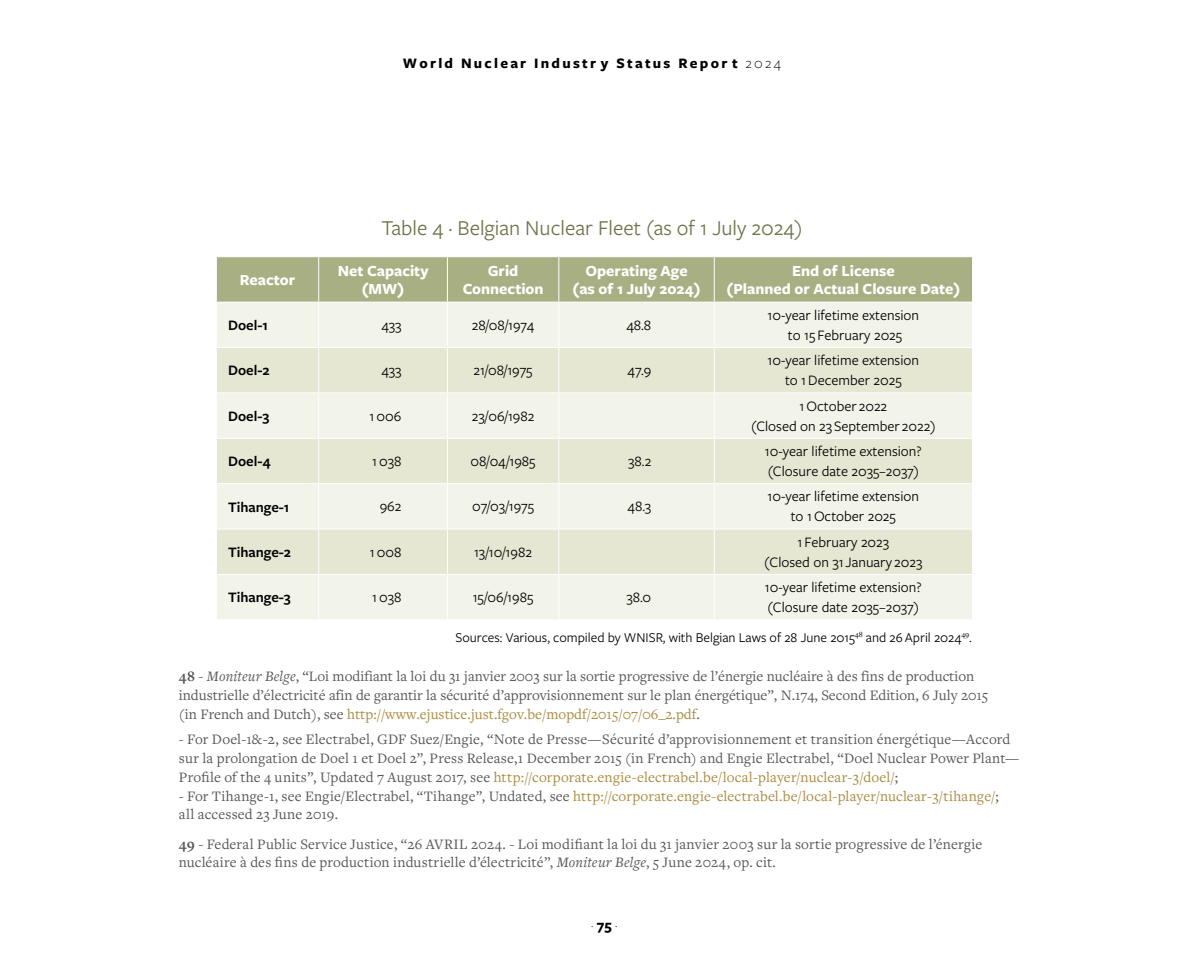
<style>
.page{position:relative;width:1187px;height:959px;background:#fff}
.page>*{position:absolute;margin:0;border:0;box-sizing:border-box;transform-origin:0 0}
.t1{font:22px "Freight Sans Pro";color:#70734a}
.t2{font:700 16px/18.4px "Freight Sans Pro";color:#fff;text-align:center}
.t3{font:15px/18.8px "Freight Text Pro";letter-spacing:.005em;color:#575756}
.t4{font:15px/20px "Freight Sans Pro";color:#000;text-align:center}
.t5{font:600 15px "Freight Sans Pro";color:#000}
.t6{font:700 15px "Freight Sans Pro";letter-spacing:.15em;color:#000}
.t7{font:300 15px "Freight Sans Pro";color:#000}
.t8{font:14px "Freight Sans Pro";color:#000}
.s1{font-weight:300}
.s2{font-weight:700}
.s3{font-style:italic}
.s4{color:#ab8a3e}
</style>
<div class="page">
<div style="left:217px;top:257px;width:754px;height:44px;background:#a8af82"></div>
<div style="left:217px;top:303px;width:754px;height:316px;background:#f2f3e9"></div>
<svg style="left:217px;top:348px;width:754px;height:226px;background:#eaebdc"></svg>
<hr style="left:318px;top:302px;width:1px;height:45px;background:#fff">
<hr style="left:447px;top:302px;width:1px;height:45px;background:#fff">
<hr style="left:558px;top:302px;width:1px;height:45px;background:#fff">
<hr style="left:713px;top:302px;width:1px;height:45px;background:#fff">
<hr style="left:216px;top:347px;width:102px;height:1px;background:#fff">
<hr style="left:318px;top:347px;width:129px;height:1px;background:#fff">
<hr style="left:318px;top:348px;width:1px;height:44px;background:#fff">
<hr style="left:447px;top:347px;width:111px;height:1px;background:#fff">
<hr style="left:447px;top:348px;width:1px;height:44px;background:#fff">
<hr style="left:558px;top:347px;width:156px;height:1px;background:#fff">
<hr style="left:558px;top:348px;width:1px;height:44px;background:#fff">
<hr style="left:714px;top:347px;width:258px;height:1px;background:#fff">
<hr style="left:713px;top:348px;width:1px;height:44px;background:#fff">
<hr style="left:216px;top:392px;width:102px;height:1px;background:#fff">
<hr style="left:318px;top:392px;width:129px;height:1px;background:#fff">
<hr style="left:318px;top:393px;width:1px;height:44px;background:#fff">
<hr style="left:447px;top:392px;width:111px;height:1px;background:#fff">
<hr style="left:447px;top:393px;width:1px;height:44px;background:#fff">
<hr style="left:558px;top:392px;width:156px;height:1px;background:#fff">
<hr style="left:558px;top:393px;width:1px;height:44px;background:#fff">
<hr style="left:714px;top:392px;width:258px;height:1px;background:#fff">
<hr style="left:713px;top:393px;width:1px;height:44px;background:#fff">
<hr style="left:216px;top:437px;width:102px;height:1px;background:#fff">
<hr style="left:318px;top:437px;width:129px;height:1px;background:#fff">
<hr style="left:318px;top:438px;width:1px;height:45px;background:#fff">
<hr style="left:447px;top:437px;width:111px;height:1px;background:#fff">
<hr style="left:447px;top:438px;width:1px;height:45px;background:#fff">
<hr style="left:558px;top:437px;width:156px;height:1px;background:#fff">
<hr style="left:558px;top:438px;width:1px;height:45px;background:#fff">
<hr style="left:714px;top:437px;width:258px;height:1px;background:#fff">
<hr style="left:713px;top:438px;width:1px;height:45px;background:#fff">
<hr style="left:216px;top:483px;width:102px;height:1px;background:#fff">
<hr style="left:318px;top:483px;width:129px;height:1px;background:#fff">
<hr style="left:318px;top:484px;width:1px;height:44px;background:#fff">
<hr style="left:447px;top:483px;width:111px;height:1px;background:#fff">
<hr style="left:447px;top:484px;width:1px;height:44px;background:#fff">
<hr style="left:558px;top:483px;width:156px;height:1px;background:#fff">
<hr style="left:558px;top:484px;width:1px;height:44px;background:#fff">
<hr style="left:714px;top:483px;width:258px;height:1px;background:#fff">
<hr style="left:713px;top:484px;width:1px;height:44px;background:#fff">
<hr style="left:216px;top:528px;width:102px;height:1px;background:#fff">
<hr style="left:318px;top:528px;width:129px;height:1px;background:#fff">
<hr style="left:318px;top:529px;width:1px;height:45px;background:#fff">
<hr style="left:447px;top:528px;width:111px;height:1px;background:#fff">
<hr style="left:447px;top:529px;width:1px;height:45px;background:#fff">
<hr style="left:558px;top:528px;width:156px;height:1px;background:#fff">
<hr style="left:558px;top:529px;width:1px;height:45px;background:#fff">
<hr style="left:714px;top:528px;width:258px;height:1px;background:#fff">
<hr style="left:713px;top:529px;width:1px;height:45px;background:#fff">
<hr style="left:216px;top:574px;width:102px;height:1px;background:#fff">
<hr style="left:318px;top:574px;width:129px;height:1px;background:#fff">
<hr style="left:318px;top:575px;width:1px;height:44px;background:#fff">
<hr style="left:447px;top:574px;width:111px;height:1px;background:#fff">
<hr style="left:447px;top:575px;width:1px;height:44px;background:#fff">
<hr style="left:558px;top:574px;width:156px;height:1px;background:#fff">
<hr style="left:558px;top:575px;width:1px;height:44px;background:#fff">
<hr style="left:714px;top:574px;width:258px;height:1px;background:#fff">
<hr style="left:713px;top:575px;width:1px;height:44px;background:#fff">
<hr style="left:318px;top:257px;width:1px;height:44px;background:#fff">
<hr style="left:447px;top:257px;width:1px;height:44px;background:#fff">
<hr style="left:558px;top:257px;width:1px;height:44px;background:#fff">
<hr style="left:713px;top:257px;width:1px;height:44px;background:#fff">
<p class="t6" style="left:403px;top:53px;width:379px">World Nuclear Industr y Status Repor t <span class="s1">2024</span></p>
<h1 class="t1" style="left:381px;top:213px;width:422px">Table 4 · Belgian Nuclear Fleet (as of 1 July 2024)</h1>
<p class="t2" style="left:240px;top:270px;width:57px">Reactor</p>
<p class="t2" style="left:337px;top:260px;width:92px">Net Capacity (MW)</p>
<p class="t2" style="left:462px;top:260px;width:82px">Grid<br>Connection</p>
<p class="t2" style="left:572px;top:260px;width:129px">Operating Age (as of 1 July 2024)</p>
<p class="t2" style="left:726px;top:260px;width:235px">End of License<br>(Planned or Actual Closure Date)</p>
<p class="t5" style="left:228px;top:315px;width:41px">Doel-1</p>
<p class="t4" style="left:381px;top:314px;width:22px">433</p>
<p class="t4" style="left:472px;top:314px;width:64px">28/08/1974</p>
<p class="t4" style="left:626px;top:314px;width:26px">48.8</p>
<p class="t4" style="left:767px;top:304px;width:153px">10-year lifetime extension to 15 February 2025</p>
<p class="t5" style="left:228px;top:360px;width:43px">Doel-2</p>
<p class="t4" style="left:381px;top:360px;width:22px">433</p>
<p class="t4" style="left:473px;top:360px;width:60px">21/08/1975</p>
<p class="t4" style="left:627px;top:360px;width:25px">47.9</p>
<p class="t4" style="left:767px;top:350px;width:153px">10-year lifetime extension to 1 December 2025</p>
<p class="t5" style="left:228px;top:405px;width:43px">Doel-3</p>
<p class="t4" style="left:369px;top:405px;width:33px">1 006</p>
<p class="t4" style="left:471px;top:405px;width:64px">23/06/1982</p>
<p class="t4" style="left:750px;top:395px;width:186px">1 October 2022<br>(Closed on 23 September 2022)</p>
<p class="t5" style="left:228px;top:451px;width:44px">Doel-4</p>
<p class="t4" style="left:372px;top:450px;width:31px">1 038</p>
<p class="t4" style="left:470px;top:450px;width:66px">08/04/1985</p>
<p class="t4" style="left:628px;top:450px;width:24px">38.2</p>
<p class="t4" style="left:764px;top:440px;width:158px;text-align:left">10-year lifetime extension? (Closure date 2035–2037)</p>
<p class="t5" style="left:228px;top:496px;width:63px">Tihange-1</p>
<p class="t4" style="left:379px;top:496px;width:23px">962</p>
<p class="t4" style="left:472px;top:496px;width:63px">07/03/1975</p>
<p class="t4" style="left:627px;top:496px;width:25px">48.3</p>
<p class="t4" style="left:767px;top:486px;width:153px">10-year lifetime extension to 1 October 2025</p>
<p class="t5" style="left:228px;top:541px;width:64px">Tihange-2</p>
<p class="t4" style="left:370px;top:541px;width:33px">1 008</p>
<p class="t4" style="left:474px;top:541px;width:59px">13/10/1982</p>
<p class="t4" style="left:764px;top:531px;width:159px">1 February 2023<br>(Closed on 31 January 2023</p>
<p class="t5" style="left:228px;top:587px;width:64px">Tihange-3</p>
<p class="t4" style="left:372px;top:586px;width:31px">1 038</p>
<p class="t4" style="left:472px;top:586px;width:62px">15/06/1985</p>
<p class="t4" style="left:626px;top:586px;width:26px">38.0</p>
<p class="t4" style="left:764px;top:576px;width:158px;text-align:left">10-year lifetime extension? (Closure date 2035–2037)</p>
<p class="t8" style="left:455px;top:627px;width:516px">Sources: Various, compiled by WNISR, with Belgian Laws of 28 June 2015<sup>48</sup> and 26 April 2024<sup>49</sup>.</p>
<p class="t3" style="left:179px;top:666px;width:810px"><span class="s2">48</span> - <span class="s3">Moniteur Belge</span>, “Loi modifiant la loi du 31 janvier 2003 sur la sortie progressive de l’énergie nucléaire à des fins de production industrielle d’électricité afin de garantir la sécurité d’approvisionnement sur le plan énergétique”, N.174, Second Edition, 6 July 2015 (in French and Dutch), see <span class="s4">http://www.ejustice.just.fgov.be/mopdf/2015/07/06_2.pdf</span>.</p>
<p class="t3" style="left:179px;top:729px;width:841px">- For Doel-1&amp;-2, see Electrabel, GDF Suez/Engie, “Note de Presse—Sécurité d’approvisionnement et transition énergétique—Accord sur la prolongation de Doel 1 et Doel 2”, Press Release,1 December 2015 (in French) and Engie Electrabel, “Doel Nuclear Power Plant—<br>Profile of the 4 units”, Updated 7 August 2017, see <span class="s4">http://corporate.engie-electrabel.be/local-player/nuclear-3/doel/</span>;</p>
<p class="t3" style="left:179px;top:786px;width:821px">- For Tihange-1, see Engie/Electrabel, “Tihange”, Undated, see <span class="s4">http://corporate.engie-electrabel.be/local-player/nuclear-3/tihange/</span>; all accessed 23 June 2019.</p>
<p class="t3" style="left:179px;top:834px;width:804px"><span class="s2">49</span> - Federal Public Service Justice, “26 AVRIL 2024. - Loi modifiant la loi du 31 janvier 2003 sur la sortie progressive de l’énergie nucléaire à des fins de production industrielle d’électricité”, <span class="s3">Moniteur Belge</span>, 5 June 2024, op. cit.</p>
<p class="t7" style="left:591px;top:915px;width:28px">· <span class="s2">75</span> ·</p>
</div>
